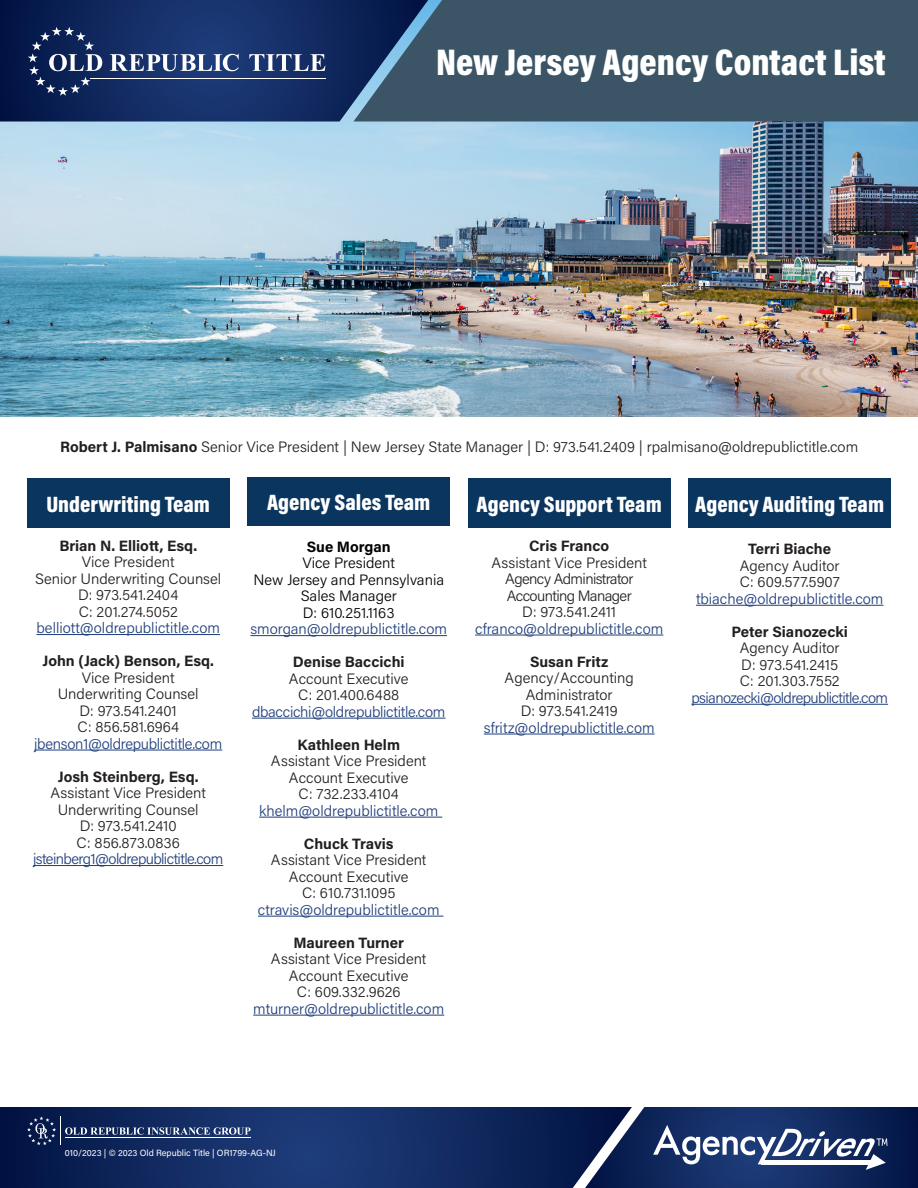
<style>
.page{position:relative;width:918px;height:1188px;background:#fff}
.page>*{position:absolute;margin:0;border:0;box-sizing:border-box;transform-origin:0 0}
.t1{font:900 37.5px "Acumin Pro Cond";color:#fff}
.t2{font:900 22.5px "Acumin Pro Cond";color:#fff}
.t3{font:300 15px/16.5px "Acumin Pro";color:#231f20;text-align:center}
.t4{font:300 15px "Acumin Pro";letter-spacing:-.005em;color:#1e3d7b}
.t5{font:700 15px "Acumin Pro";color:#231f20}
.t6{font:300 15px/16.5px "Acumin Pro";color:#000;text-align:center}
.t7{font:300 15px "Acumin Pro";letter-spacing:-.04em;color:#1e3d7b}
.t8{font:300 15px/16.5px "Acumin Pro";letter-spacing:-.04em;color:#231f20}
.t9{font:9px "Acumin Pro";color:#fff}
.s1{font-weight:700}
.s2{color:#1e3d7b}
</style>
<div class="page">
<div style="left:248px;top:477px;width:202px;height:49px;background:#0a355e"></div>
<div style="left:27px;top:478px;width:203px;height:50px;background:#0a355e"></div>
<div style="left:468px;top:478px;width:202px;height:50px;background:#0a355e"></div>
<div style="left:688px;top:478px;width:203px;height:50px;background:#0a355e"></div>
<img style="left:0;top:122px;width:918px;height:293px">
<hr style="left:37px;top:634px;width:183px;height:1px;background:#1e3d7b">
<hr style="left:34px;top:750px;width:188px;height:1px;background:#1e3d7b">
<hr style="left:33px;top:865px;width:190px;height:1px;background:#1e3d7b">
<hr style="left:250px;top:635px;width:197px;height:1px;background:#1e3d7b">
<hr style="left:252px;top:718px;width:193px;height:1px;background:#1e3d7b">
<hr style="left:259px;top:817px;width:183px;height:1px;background:#1e3d7b">
<hr style="left:258px;top:916px;width:185px;height:1px;background:#1e3d7b">
<hr style="left:253px;top:1015px;width:191px;height:1px;background:#1e3d7b">
<hr style="left:475px;top:635px;width:188px;height:1px;background:#1e3d7b">
<hr style="left:484px;top:734px;width:171px;height:1px;background:#1e3d7b">
<hr style="left:696px;top:605px;width:187px;height:1px;background:#1e3d7b">
<hr style="left:691px;top:704px;width:197px;height:1px;background:#1e3d7b">
<svg style="left:0;top:1107px;width:585px;height:81px;background:#112a61"></svg>
<svg style="left:27px;top:1116px;width:224px;height:29px;background:#2d4270"></svg>
<svg style="left:585px;top:1107px;width:333px;height:81px;background:#314674"></svg>
<svg style="left:0;top:0;width:353px;height:122px;background:#132c63"></svg>
<svg style="left:110px;top:54px;width:129px;height:17px"></svg>
<svg style="left:249px;top:54px;width:76px;height:17px"></svg>
<svg style="left:28px;top:27px;width:74px;height:69px;background:#2d406c"></svg>
<hr style="left:90px;top:78px;width:235px;height:1px;background:#fff">
<svg style="left:353px;top:0;width:565px;height:122px;background:#3a5468"></svg>
<p class="t1" style="left:436px;top:38px;width:451px">New Jersey Agency Contact List</p>
<p class="t3" style="left:60px;top:438px;width:799px"><span class="s1">Robert J. Palmisano</span> Senior Vice President | New Jersey State Manager | D: 973.541.2409 | rpalmisano@oldrepublictitle.com</p>
<p class="t2" style="left:47px;top:489px;width:165px">Underwriting Team</p>
<p class="t2" style="left:267px;top:487px;width:165px">Agency Sales Team</p>
<p class="t2" style="left:477px;top:489px;width:187px">Agency Support Team</p>
<p class="t2" style="left:695px;top:489px;width:191px">Agency Auditing Team</p>
<p class="t3" style="left:35px;top:536px;width:188px"><span class="s1">Brian N. Elliott, Esq.<br></span>Vice President<br>Senior Underwriting Counsel<br>D: 973.541.2404<br>C: 201.274.5052 <span class="s2">belliott@oldrepublictitle.com</span></p>
<p class="t5" style="left:42px;top:650px;width:173px">John (Jack) Benson, Esq.</p>
<p class="t3" style="left:82px;top:668px;width:94px">Vice President</p>
<p class="t3" style="left:58px;top:685px;width:142px">Underwriting Counsel<br>D: 973.541.2401<br>C: 856.581.6964</p>
<p class="t4" style="left:34px;top:733px;width:190px">jbenson1@oldrepublictitle.com</p>
<p class="t5" style="left:58px;top:766px;width:142px">Josh Steinberg, Esq.</p>
<p class="t3" style="left:50px;top:784px;width:157px">Assistant Vice President</p>
<p class="t3" style="left:58px;top:800px;width:142px">Underwriting Counsel</p>
<p class="t3" style="left:80px;top:817px;width:99px">D: 973.541.2410</p>
<p class="t3" style="left:77px;top:833px;width:105px">C: 856.873.0836</p>
<p class="t7" style="left:33px;top:848px;width:192px">jsteinberg1@oldrepublictitle.com</p>
<p class="t5" style="left:529px;top:535px;width:82px">Cris Franco</p>
<p class="t3" style="left:491px;top:553px;width:157px">Assistant Vice President</p>
<p class="t8" style="left:505px;top:570px;width:130px">Agency Administrator<br>Accounting Manager</p>
<p class="t3" style="left:522px;top:603px;width:95px">D: 973.541.2411</p>
<p class="t4" style="left:475px;top:618px;width:190px">cfranco@oldrepublictitle.com</p>
<p class="t5" style="left:530px;top:651px;width:80px">Susan Fritz</p>
<p class="t3" style="left:505px;top:669px;width:131px">Agency/Accounting<br>Administrator</p>
<p class="t3" style="left:521px;top:702px;width:98px">D: 973.541.2419</p>
<p class="t4" style="left:484px;top:717px;width:172px">sfritz@oldrepublictitle.com</p>
<p class="t6" style="left:250px;top:538px;width:198px"><span class="s1">Sue Morgan<br></span>Vice President<br>New Jersey and Pennsylvania<br>Sales Manager<br>D: 610.251.1163 <span class="s2">smorgan@oldrepublictitle.com</span></p>
<p class="t5" style="left:293px;top:651px;width:113px">Denise Baccichi</p>
<p class="t3" style="left:289px;top:670px;width:121px">Account Executive</p>
<p class="t3" style="left:298px;top:686px;width:103px">C: 201.400.6488</p>
<p class="t4" style="left:252px;top:701px;width:195px">dbaccichi@oldrepublictitle.com</p>
<p class="t5" style="left:297px;top:734px;width:104px">Kathleen Helm</p>
<p class="t3" style="left:271px;top:752px;width:157px">Assistant Vice President</p>
<p class="t3" style="left:289px;top:769px;width:121px">Account Executive</p>
<p class="t3" style="left:299px;top:785px;width:102px">C: 732.233.4104</p>
<p class="t4" style="left:259px;top:800px;width:181px">khelm@oldrepublictitle.com</p>
<p class="t3" style="left:271px;top:835px;width:157px"><span class="s1">Chuck Travis<br></span>Assistant Vice President</p>
<p class="t3" style="left:289px;top:868px;width:121px">Account Executive</p>
<p class="t3" style="left:302px;top:884px;width:95px">C: 610.731.1095</p>
<p class="t4" style="left:258px;top:899px;width:183px">ctravis@oldrepublictitle.com</p>
<p class="t5" style="left:293px;top:932px;width:112px">Maureen Turner</p>
<p class="t3" style="left:271px;top:950px;width:157px">Assistant Vice President</p>
<p class="t3" style="left:289px;top:967px;width:121px">Account Executive</p>
<p class="t3" style="left:297px;top:983px;width:105px">C: 609.332.9626</p>
<p class="t4" style="left:253px;top:998px;width:193px">mturner@oldrepublictitle.com</p>
<p class="t5" style="left:748px;top:538px;width:84px">Terri Biache</p>
<p class="t3" style="left:740px;top:557px;width:101px">Agency Auditor</p>
<p class="t3" style="left:740px;top:573px;width:102px">C: 609.577.5907</p>
<p class="t4" style="left:696px;top:588px;width:189px">tbiache@oldrepublictitle.com</p>
<p class="t5" style="left:732px;top:621px;width:118px">Peter Sianozecki</p>
<p class="t3" style="left:740px;top:639px;width:101px">Agency Auditor</p>
<p class="t3" style="left:741px;top:656px;width:98px">D: 973.541.2415</p>
<p class="t3" style="left:740px;top:672px;width:101px">C: 201.303.7552</p>
<p class="t7" style="left:691px;top:687px;width:198px">psianozecki@oldrepublictitle.com</p>
<p class="t9" style="left:65px;top:1146px;width:213px">010/2023 | © 2023 Old Republic Title | OR1799-AG-NJ</p>
</div>
